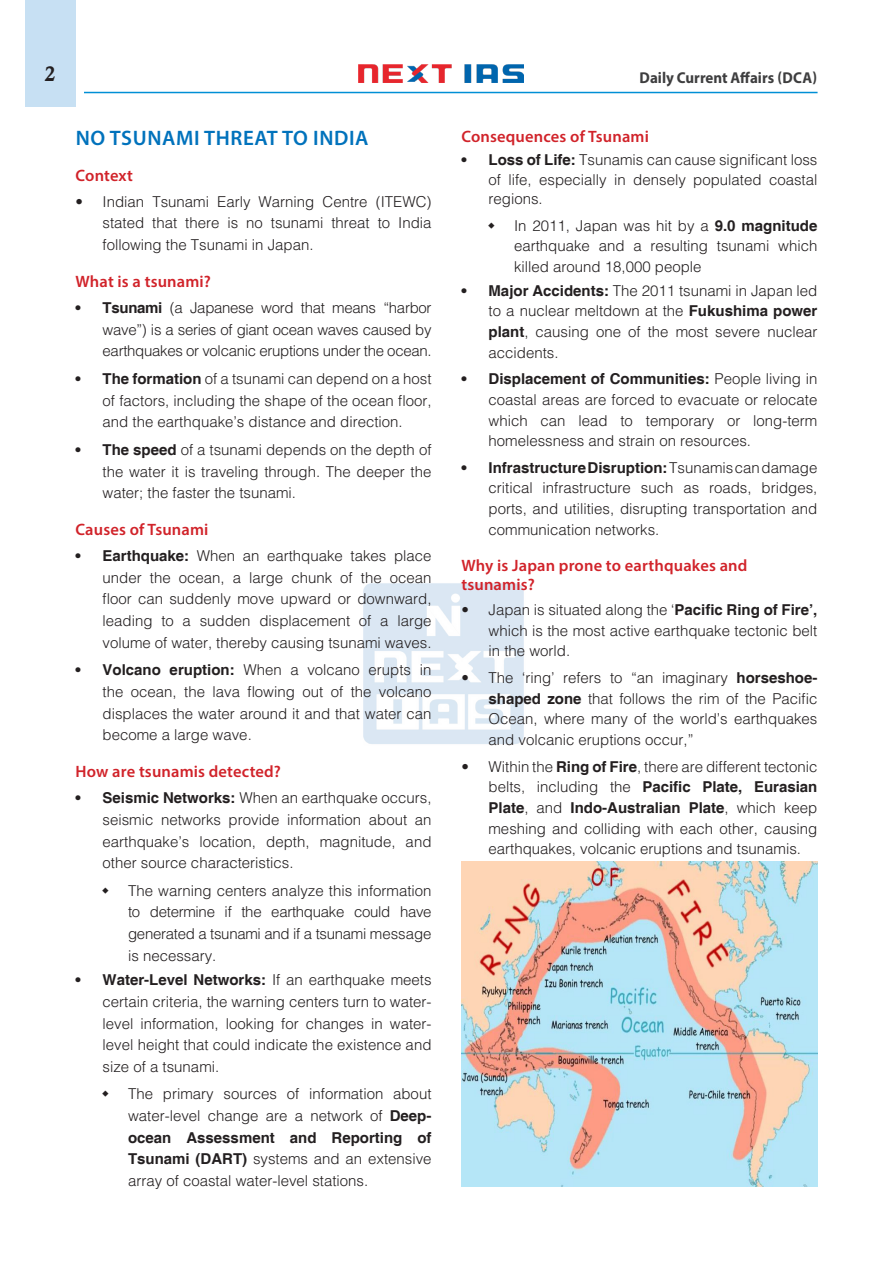
<style>
.page{position:relative;width:893px;height:1263px;background:#fff}
.page>*{position:absolute;margin:0;border:0;box-sizing:border-box;transform-origin:0 0}
.H-1{font:600 21px "Myriad Pro";letter-spacing:.03em;color:#0072bc}
.t1{font:21px "Calis MT Bol";color:#231f20}
.H-2{font:600 16.5px/19.4px "Myriad Pro";letter-spacing:.01em;color:#d1232a}
.t2{font:700 15.75px "Myriad Pro";color:#3e3e3f;scale:.95 1}
.t3{font:300 15px/21.6px "Helvetica";color:#231f20;text-align:justify}
.s1{font-weight:700}
</style>
<div class="page">
<div style="left:25px;top:0;width:51px;height:107px;background:#c7e0f3"></div>
<img style="left:359px;top:64px;width:165px;height:19px">
<hr style="left:84px;top:92px;width:733px;height:1px;background:#008fd5">
<img style="left:363px;top:583px;width:161px;height:161px">
<img style="left:461px;top:861px;width:356px;height:325px">
<h1 class="t1" style="left:45px;top:62px;width:12px">2</h1>
<p class="t2" style="left:640px;top:67px;width:188px">Daily Current Affairs (DCA)</p>
<p class="H-1" style="left:76px;top:125px;width:294px">NO TSUNAMI THREAT TO INDIA</p>
<p class="H-2" style="left:76px;top:165px;width:59px">Context</p>
<p class="t3" style="left:103px;top:190px;width:330px;text-indent:-27px">• Indian Tsunami Early Warning Centre (ITEWC) stated that there is no tsunami threat to India following the Tsunami in Japan.</p>
<p class="H-2" style="left:76px;top:271px;width:137px">What is a tsunami?</p>
<p class="t3" style="left:103px;top:297px;width:331px;text-indent:-27px"><span class="s1">• Tsunami</span> (a Japanese word that means “harbor wave”) is a series of giant ocean waves caused by earthquakes or volcanic eruptions under the ocean.</p>
<p class="t3" style="left:103px;top:367px;width:330px;text-indent:-27px"><span class="s1">• The formation</span> of a tsunami can depend on a host of factors, including the shape of the ocean floor, and the earthquake’s distance and direction.</p>
<p class="t3" style="left:103px;top:438px;width:330px;text-indent:-27px"><span class="s1">• The speed</span> of a tsunami depends on the depth of the water it is traveling through. The deeper the water; the faster the tsunami.</p>
<p class="H-2" style="left:76px;top:519px;width:134px">Causes of Tsunami</p>
<p class="t3" style="left:103px;top:545px;width:330px;text-indent:-27px"><span class="s1">• Earthquake:</span> When an earthquake takes place under the ocean, a large chunk of the ocean floor can suddenly move upward or downward, leading to a sudden displacement of a large volume of water, thereby causing tsunami waves.</p>
<p class="t3" style="left:103px;top:659px;width:330px;text-indent:-27px"><span class="s1">• Volcano eruption:</span> When a volcano erupts in the ocean, the lava flowing out of the volcano displaces the water around it and that water can become a large wave.</p>
<p class="H-2" style="left:76px;top:761px;width:207px">How are tsunamis detected?</p>
<p class="t3" style="left:103px;top:787px;width:330px;text-indent:-27px"><span class="s1">• Seismic Networks:</span> When an earthquake occurs, seismic networks provide information about an earthquake’s location, depth, magnitude, and other source characteristics.</p>
<p class="t3" style="left:128px;top:879px;width:305px">The warning centers analyze this information to determine if the earthquake could have generated a tsunami and if a tsunami message is necessary.</p>
<p class="t3" style="left:103px;top:969px;width:330px;text-indent:-27px"><span class="s1">• Water-Level Networks:</span> If an earthquake meets certain criteria, the warning centers turn to water&shy;level information, looking for changes in water&shy;level height that could indicate the existence and size of a tsunami.</p>
<p class="t3" style="left:128px;top:1083px;width:305px">The primary sources of information about water-level change are a network of <span class="s1">Deep&shy;ocean Assessment and Reporting of Tsunami (DART)</span> systems and an extensive array of coastal water-level stations.</p>
<p class="H-2" style="left:461px;top:126px;width:189px">Consequences of Tsunami</p>
<p class="t3" style="left:488px;top:150px;width:330px;line-height:19.5px;text-indent:-27px"><span class="s1">• Loss of Life:</span> Tsunamis can cause significant loss of life, especially in densely populated coastal regions.</p>
<p class="t3" style="left:514px;top:215px;width:305px;line-height:20.7px">In 2011, Japan was hit by a <span class="s1">9.0 magnitude </span>earthquake and a resulting tsunami which killed around 18,000 people</p>
<p class="t3" style="left:488px;top:280px;width:330px;line-height:20.7px;text-indent:-27px"><span class="s1">• Major Accidents:</span> The 2011 tsunami in Japan led to a nuclear meltdown at the <span class="s1">Fukushima power plant</span>, causing one of the most severe nuclear accidents.</p>
<p class="t3" style="left:488px;top:368px;width:330px;line-height:20.7px;text-indent:-27px"><span class="s1">• Displacement of Communities:</span> People living in coastal areas are forced to evacuate or relocate which can lead to temporary or long-term homelessness and strain on resources.</p>
<p class="t3" style="left:488px;top:457px;width:330px;line-height:20.7px;text-indent:-27px"><span class="s1">• Infrastructure Disruption:</span> Tsunamis can damage critical infrastructure such as roads, bridges, ports, and utilities, disrupting transportation and communication networks.</p>
<p class="H-2" style="left:461px;top:555px;width:287px">Why is Japan prone to earthquakes and tsunamis?</p>
<p class="t3" style="left:488px;top:599px;width:330px;line-height:20.7px;text-indent:-27px">• Japan is situated along the ‘<span class="s1">Pacific Ring of Fire’, </span>which is the most active earthquake tectonic belt in the world.</p>
<p class="t3" style="left:488px;top:667px;width:330px;line-height:20.7px;text-indent:-27px">• The ‘ring’ refers to “an imaginary <span class="s1">horseshoe&shy;shaped zone</span> that follows the rim of the Pacific Ocean, where many of the world’s earthquakes and volcanic eruptions occur,”</p>
<p class="t3" style="left:488px;top:755px;width:330px;line-height:20.7px;text-indent:-27px">• Within the <span class="s1">Ring of Fire</span>, there are different tectonic belts, including the <span class="s1">Pacific Plate, Eurasian Plate</span>, and <span class="s1">Indo-Australian Plate</span>, which keep meshing and colliding with each other, causing earthquakes, volcanic eruptions and tsunamis.</p>
</div>
